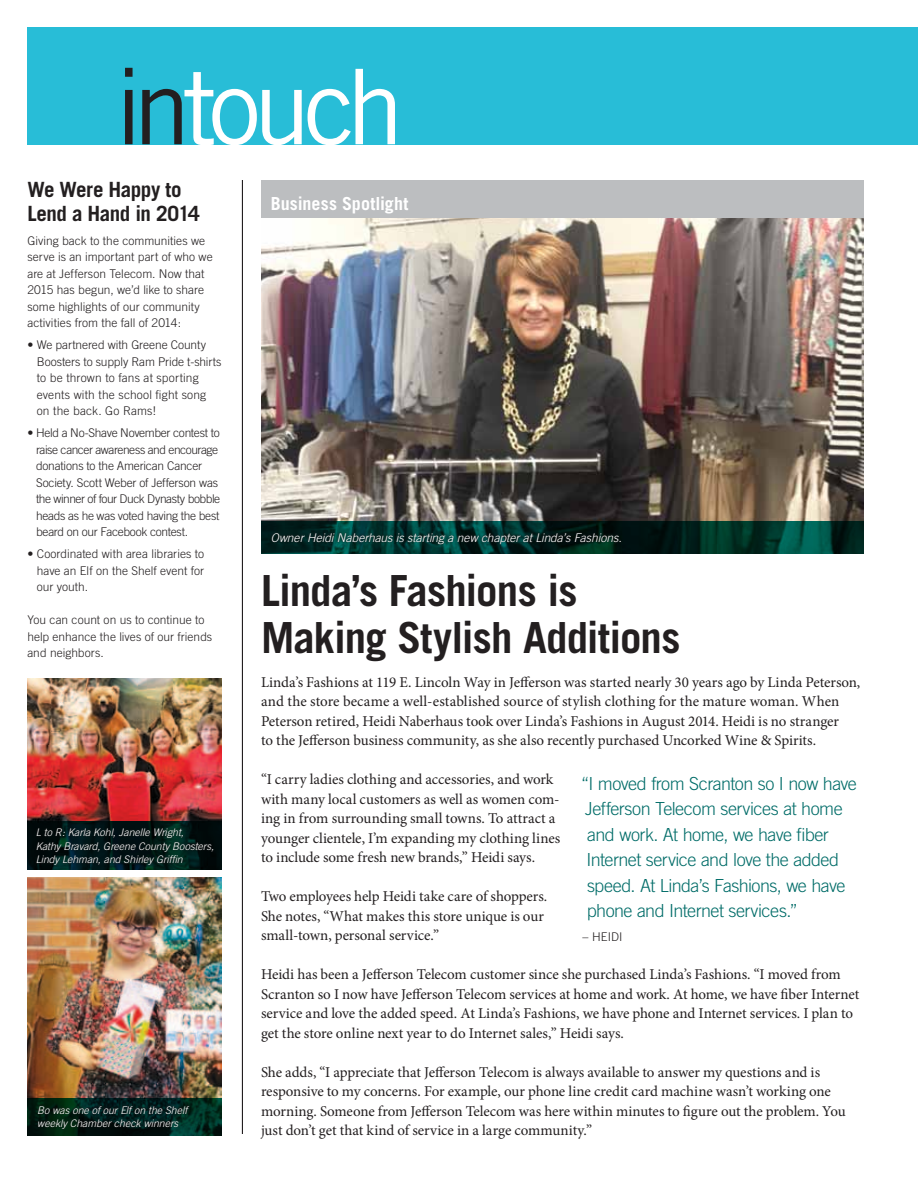
<style>
.page{position:relative;width:918px;height:1188px;background:#fff}
.page>*{position:absolute;margin:0;border:0;box-sizing:border-box;transform-origin:0 0}
.t1{font:104.4px "Trade Gothic";color:#fff}
.t2{font:700 42.9px/46.2px "Trade Gothic";letter-spacing:-.02em;color:#231f20}
.t3{font:700 21px/24px "Trade Gothic";letter-spacing:-.02em;color:#231f20}
.t4{font:300 18px/25.5px "Trade Gothic";letter-spacing:-.03em;color:#006c68}
.t5{font:700 18px "Trade Gothic";color:#fff}
.t6{font:15px/19.5px "Minion Pro";letter-spacing:-.005em;color:#231f20}
.t7{font:300 12px/16.5px "Trade Gothic";letter-spacing:-.005em;color:#231f20}
.t8{font:300 12px/16.5px "Trade Gothic";letter-spacing:-.03em;color:#231f20}
.t9{font:italic 300 12px "Trade Gothic";color:#fff}
.t10{font:italic 300 10.5px/13.5px "Trade Gothic";color:#fff}
.s1{color:#231f20}
</style>
<div class="page">
<img style="left:261px;top:217px;width:603px;height:304px">
<div style="left:27px;top:28px;width:891px;height:116px;background:#28bdd7"></div>
<div style="left:261px;top:180px;width:603px;height:37px;background:#bcbec0"></div>
<hr style="left:242px;top:180px;width:1px;height:954px;background:#231f20">
<svg style="left:261px;top:521px;width:603px;height:32px;background:#002e27"></svg>
<div style="left:270px;top:531px;width:353px;height:15px;background:#231f20;opacity:.75"></div>
<img style="left:27px;top:678px;width:195px;height:144px">
<img style="left:27px;top:878px;width:195px;height:220px">
<svg style="left:27px;top:822px;width:195px;height:48px;background:#001212"></svg>
<div style="left:35px;top:826px;width:179px;height:41px;background:#231f20;opacity:.75"></div>
<svg style="left:27px;top:1098px;width:195px;height:37px;background:#00241a"></svg>
<div style="left:36px;top:1104px;width:154px;height:27px;background:#231f20;opacity:.75"></div>
<h1 class="t1" style="left:114px;top:44px;width:292px"><span class="s1">in</span>touch</h1>
<h3 class="t3" style="left:27px;top:177px;width:174px">We Were Happy to<br>Lend a Hand in 2014</h3>
<p class="t7" style="left:27px;top:232px;width:187px">Giving back to the communities we serve is an important part of who we are at Jefferson Telecom. Now that 2015 has begun, we’d like to share some highlights of our community activities from the fall of 2014:</p>
<p class="t7" style="left:37px;top:337px;width:186px;text-indent:-9px">• We partnered with Greene County<br>Boosters to supply Ram Pride t-shirts to be thrown to fans at sporting events with the school fight song on the back. Go Rams!</p>
<p class="t8" style="left:36px;top:425px;width:186px;text-indent:-9px">• Held a No-Shave November contest to raise cancer awareness and encourage donations to the American Cancer Society. Scott Weber of Jefferson was the winner of four Duck Dynasty bobble heads as he was voted having the best beard on our Facebook contest.</p>
<p class="t7" style="left:37px;top:545px;width:169px;text-align:justify;text-indent:-9px">• Coordinated with area libraries to have an Elf on the Shelf event for our youth.</p>
<p class="t7" style="left:27px;top:611px;width:186px">You can count on us to continue to help enhance the lives of our friends and neighbors.</p>
<p class="t10" style="left:36px;top:826px;width:180px">L to R: Karla Kohl, Janelle Wright,<br>Kathy Bravard, Greene County Boosters,<br>Lindy Lehman, and Shirley Griffin</p>
<p class="t10" style="left:37px;top:1103px;width:152px">Bo was one of our Elf on the Shelf weekly Chamber check winners</p>
<p class="t5" style="left:271px;top:192px;width:139px">Business Spotlight</p>
<p class="t9" style="left:271px;top:530px;width:352px">Owner Heidi Naberhaus is starting a new chapter at Linda’s Fashions.</p>
<h2 class="t2" style="left:261px;top:567px;width:421px">Linda’s Fashions is<br>Making Stylish Additions</h2>
<p class="t6" style="left:261px;top:672px;width:601px">Linda’s Fashions at 119 E. Lincoln Way in Jefferson was started nearly 30 years ago by Linda Peterson, and the store became a well-established source of stylish clothing for the mature woman. When Peterson retired, Heidi Naberhaus took over Linda’s Fashions in August 2014. Heidi is no stranger<br>to the Jefferson business community, as she also recently purchased Uncorked Wine &amp; Spirits.</p>
<p class="t6" style="left:261px;top:770px;width:301px">“I carry ladies clothing and accessories, and work with many local customers as well as women com&shy;ing in from surrounding small towns. To attract a younger clientele, I’m expanding my clothing lines to include some fresh new brands,” Heidi says.</p>
<p class="t6" style="left:261px;top:887px;width:288px">Two employees help Heidi take care of shoppers.<br>She notes, “What makes this store unique is our small-town, personal service.”</p>
<p class="t6" style="left:261px;top:965px;width:600px">Heidi has been a Jefferson Telecom customer since she purchased Linda’s Fashions. “I moved from Scranton so I now have Jefferson Telecom services at home and work. At home, we have fiber Internet service and love the added speed. At Linda’s Fashions, we have phone and Internet services. I plan to get the store online next year to do Internet sales,” Heidi says.</p>
<p class="t6" style="left:261px;top:1062px;width:586px">She adds, “I appreciate that Jefferson Telecom is always available to answer my questions and is responsive to my concerns. For example, our phone line credit card machine wasn’t working one morning. Someone from Jefferson Telecom was here within minutes to figure out the problem. You just don’t get that kind of service in a large community.”</p>
<p class="t4" style="left:581px;top:770px;width:277px">“I moved from Scranton so I now have Jefferson Telecom services at home and work. At home, we have fiber Internet service and love the added speed. At Linda’s Fashions, we have phone and Internet services.”</p>
<p class="t7" style="left:583px;top:929px;width:31px">– Heidi</p>
</div>
